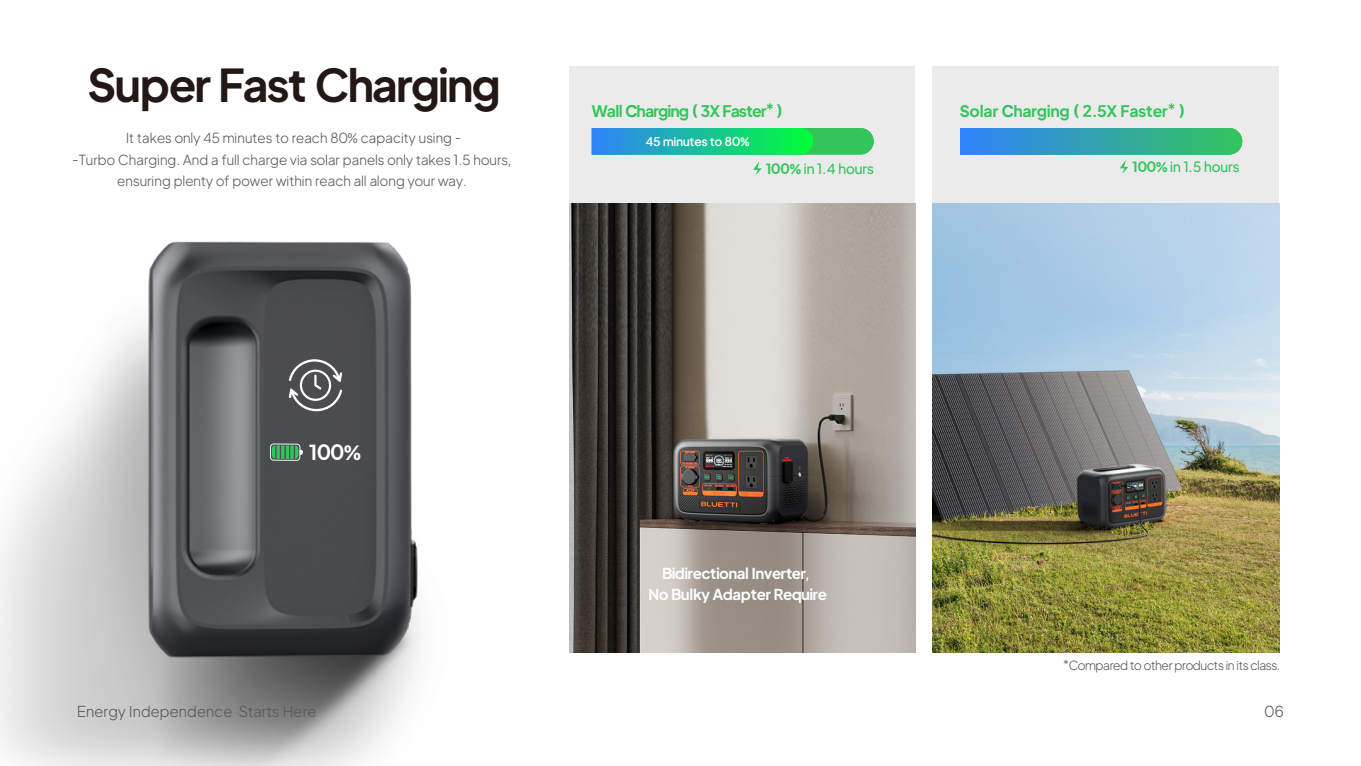
<style>
.page{position:relative;width:1361px;height:766px;background:#fff}
.page>*{position:absolute;margin:0;border:0;box-sizing:border-box;transform-origin:0 0}
.t1{font:700 45px "BLUETTI1.0";letter-spacing:-.01em;color:#231815}
.t2{font:700 20.5px "BLUETTI2.0";color:#fff}
.t3{font:700 15.75px "BLUETTI2.0";letter-spacing:.015em;color:#32c55b}
.t4{font:700 15.75px "BLUETTI2.0";letter-spacing:-.025em;color:#32c55b}
.t5{font:700 15px/21px "BLUETTI2.0";color:#fff;text-align:center}
.t6{font:300 15px "BLUETTI1.0";letter-spacing:.015em;color:#595757}
.t7{font:500 14px "BLUETTI2.0";color:#32c55b}
.t8{font:300 13.75px/21.5px "BLUETTI2.0";letter-spacing:.01em;color:#595858;text-align:center}
.t9{font:300 12.5px "BLUETTI2.0";letter-spacing:-.025em;color:#595757}
.t10{font:600 11.75px "BLUETTI2.0";letter-spacing:.015em;color:#fff}
.s1{font-weight:700}
.s2{font-family:"BLUETTI1.0";font-weight:400}
</style>
<div class="page">
<img style="left:0;top:241px;width:820px;height:524px">
<svg style="left:289px;top:359px;width:53px;height:52px;background:#727376"></svg>
<svg style="left:270px;top:443px;width:33px;height:17px"></svg>
<div style="left:569px;top:67px;width:346px;height:137px;background:#ebebeb"></div>
<div style="left:932px;top:67px;width:347px;height:137px;background:#ebebeb"></div>
<svg style="left:592px;top:128px;width:281px;height:26px;background:#1ec18c"></svg>
<svg style="left:753px;top:161px;width:9px;height:14px"></svg>
<svg style="left:960px;top:128px;width:282px;height:46px"></svg>
<img style="left:569px;top:204px;width:346px;height:448px">
<img style="left:932px;top:204px;width:347px;height:448px">
<h1 class="t1" style="left:88px;top:48px;width:414px">Super Fast Charging</h1>
<p class="t8" style="left:73px;top:126px;width:440px">It takes only 45 minutes to reach 80% capacity using -<br>-Turbo Charging. And a full charge via solar panels only takes 1.5 hours, ensuring plenty of power within reach all along your way.</p>
<p class="t4" style="left:592px;top:98px;width:193px">Wall Charging ( 3X Faster* )</p>
<p class="t10" style="left:646px;top:131px;width:105px">45 minutes to 80%</p>
<p class="t7" style="left:766px;top:157px;width:109px"><span class="s1">100%</span> in 1.4 hours</p>
<p class="t3" style="left:959px;top:98px;width:227px">Solar Charging ( 2.5X Faster* )</p>
<p class="t7" style="left:1132px;top:155px;width:108px"><span class="s1">100%</span> in 1.5 hours</p>
<h2 class="t2" style="left:309px;top:435px;width:53px">100%</h2>
<p class="t5" style="left:648px;top:562px;width:180px">Bidirectional Inverter<span class="s2">,<br></span>No Bulky Adapter Require</p>
<p class="t9" style="left:1063px;top:655px;width:219px">*Compared to other products in its class.</p>
<p class="t6" style="left:77px;top:699px;width:241px">Energy Independence Starts Here</p>
<p class="t6" style="left:1264px;top:699px;width:21px">06</p>
</div>
